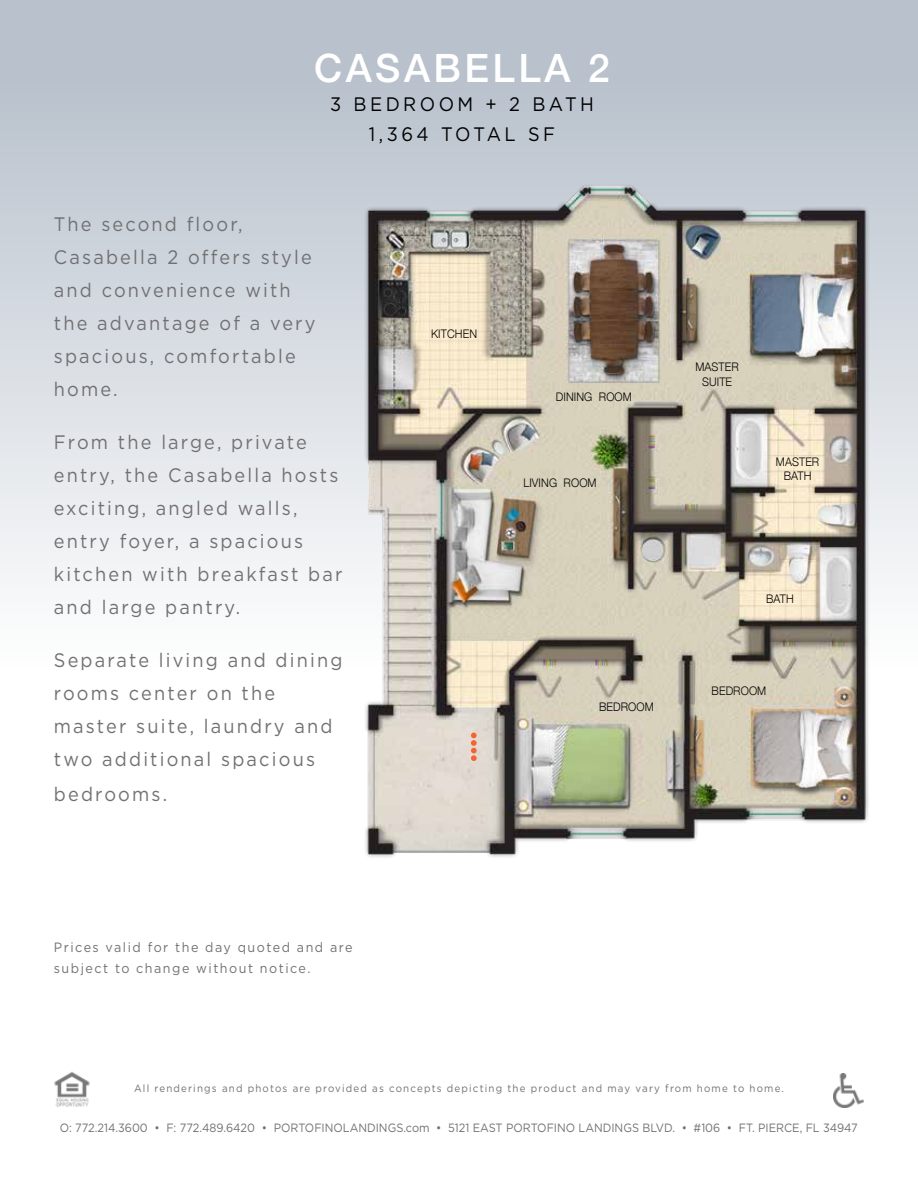
<style>
.page{position:relative;width:918px;height:1188px;background:#fff}
.page>*{position:absolute;margin:0;border:0;box-sizing:border-box;transform-origin:0 0}
.t1{font:500 39px "Helvetica Neue";letter-spacing:.09em;color:#fff}
.t2{font:19.5px/33px "Gotham";letter-spacing:.12em;color:#717073;scale:.93 1}
.t3{font:19.5px/29.2px "Gotham";letter-spacing:.19em;color:#000;text-align:center;scale:.93 1}
.t4{font:13.5px/21px "Gotham";letter-spacing:.12em;color:#717073;scale:.93 1}
.t5{font:12px "Gotham";color:#717073;scale:.92 1}
.t6{font:300 11.85px/14.4px "Helvetica Neue";letter-spacing:.01em;color:#000;text-align:center;scale:.93 1}
.t7{font:10.5px "Gotham";letter-spacing:.12em;color:#717073;scale:.93 1}
</style>
<div class="page">
<div style="left:0;top:0;width:918px;height:746px;background:linear-gradient(to bottom,#b2bbc7,#fff)"></div>
<img style="left:351px;top:160px;width:531px;height:697px">
<svg style="left:471px;top:733px;width:6px;height:28px"></svg>
<img style="left:834px;top:1073px;width:30px;height:35px">
<img style="left:54px;top:1071px;width:36px;height:36px">
<h1 class="t1" style="left:314px;top:37px;width:297px">CASABELLA 2</h1>
<p class="t3" style="left:330px;top:90px;width:285px">3 BEDROOM + 2 BATH<br>1,364 TOTAL SF</p>
<p class="t2" style="left:54px;top:207px;width:283px">The second floor,<br>Casabella 2 offers style and convenience with the advantage of a very spacious, comfortable home.</p>
<p class="t2" style="left:54px;top:425px;width:312px">From the large, private entry, the Casabella hosts exciting, angled walls, entry foyer, a spacious kitchen with breakfast bar and large pantry.</p>
<p class="t2" style="left:54px;top:643px;width:312px">Separate living and dining rooms center on the master suite, laundry and two additional spacious bedrooms.</p>
<p class="t6" style="left:431px;top:326px;width:51px">KITCHEN</p>
<p class="t6" style="left:556px;top:389px;width:83px">DINING ROOM</p>
<p class="t6" style="left:523px;top:474px;width:80px">LIVING ROOM</p>
<p class="t6" style="left:599px;top:699px;width:60px">BEDROOM</p>
<p class="t6" style="left:695px;top:359px;width:48px">MASTER<br>SUITE</p>
<p class="t6" style="left:776px;top:454px;width:48px">MASTER<br>BATH</p>
<p class="t6" style="left:766px;top:591px;width:31px">BATH</p>
<p class="t6" style="left:712px;top:682px;width:60px">BEDROOM</p>
<p class="t4" style="left:54px;top:936px;width:323px">Prices valid for the day quoted and are subject to change without notice.</p>
<p class="t7" style="left:134px;top:1082px;width:700px">All renderings and photos are provided as concepts depicting the product and may vary from home to home.</p>
<p class="t5" style="left:60px;top:1120px;width:869px">O: 772.214.3600 • F: 772.489.6420 • PORTOFINOLANDINGS.com • 5121 EAST PORTOFINO LANDINGS BLVD. • #106 • FT. PIERCE, FL 34947</p>
</div>
